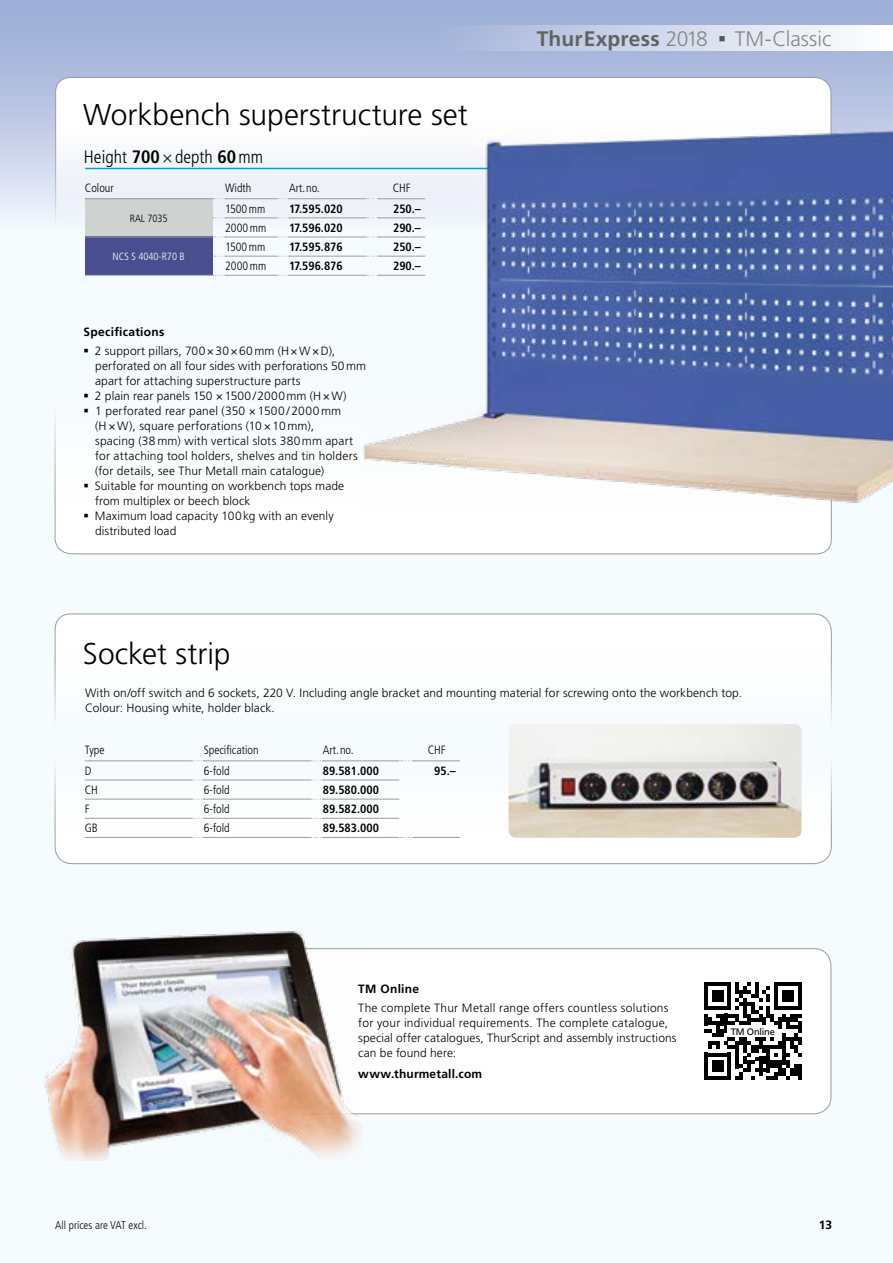
<style>
.page{position:relative;width:893px;height:1263px;background:#fff}
.page>*{position:absolute;margin:0;border:0;box-sizing:border-box;transform-origin:0 0}
.t1{font:300 30px "Frutiger LT Std";letter-spacing:-.005em;color:#000}
.t2{font:700 21px "Frutiger LT Std";letter-spacing:.01em;color:#626261}
.t3{font:300 21px "Frutiger LT Std";color:#868786}
.t4{font:300 condensed 18px "Frutiger LT Std";color:#000}
.t5{font:300 12px/15px "Frutiger LT Std";letter-spacing:.01em;color:#000}
.t6{font:700 condensed 12px/19.2px "Frutiger LT Std";color:#000;text-align:justify}
.t7{font:300 condensed 12px/19.2px "Frutiger LT Std";color:#000;text-align:justify}
.t8{font:700 12px "Frutiger LT Std";letter-spacing:.02em;color:#000}
.t9{font:300 condensed 11.25px "Frutiger LT Std";color:#000}
.t10{font:300 condensed 10.5px "Frutiger LT Std";color:#fff}
.t11{font:300 condensed 10.5px "Frutiger LT Std";color:#000}
.t12{font:9.3px "Frutiger LT Std";letter-spacing:-.02em;color:#000}
.s1{font-weight:700}
.s2{font-weight:300;color:#868786}
</style>
<div class="page">
<div style="left:0;top:421px;width:893px;height:842px;background:#f0f9fe"></div>
<svg style="left:0;top:0;width:893px;height:276px;background:#b2bfdf"></svg>
<div style="left:425px;top:26px;width:468px;height:25px;background:linear-gradient(to right,#a2b2d8,#fff)"></div>
<svg style="left:55px;top:75px;width:777px;height:173px"></svg>
<div style="left:54px;top:744px;width:778px;height:120px;background:#fdfefe"></div>
<div style="left:54px;top:613px;width:778px;height:130px;background:#fdfefe"></div>
<div style="left:54px;top:407px;width:778px;height:148px;background:#fff"></div>
<div style="left:175px;top:949px;width:656px;height:165px;background:#fff;border-radius:17px"></div>
<img style="left:43px;top:929px;width:320px;height:231px">
<hr style="left:85px;top:168px;width:438px;height:1px;background:#009ee3">
<div style="left:85px;top:199px;width:127px;height:38px;background:#ced2d1"></div>
<div style="left:85px;top:237px;width:127px;height:38px;background:#484e8f"></div>
<img style="left:362px;top:122px;width:531px;height:388px">
<img style="left:508px;top:724px;width:293px;height:114px">
<hr style="left:85px;top:198px;width:127px;height:1px;background:#9c9c9d">
<hr style="left:85px;top:237px;width:127px;height:1px;background:#9c9c9d">
<hr style="left:85px;top:275px;width:127px;height:1px;background:#9c9c9d">
<hr style="left:225px;top:198px;width:51px;height:1px;background:#9c9c9d">
<hr style="left:289px;top:198px;width:77px;height:1px;background:#9c9c9d">
<hr style="left:225px;top:217px;width:51px;height:1px;background:#9c9c9d">
<hr style="left:289px;top:217px;width:77px;height:1px;background:#9c9c9d">
<hr style="left:225px;top:237px;width:51px;height:1px;background:#9c9c9d">
<hr style="left:289px;top:237px;width:77px;height:1px;background:#9c9c9d">
<hr style="left:225px;top:256px;width:51px;height:1px;background:#9c9c9d">
<hr style="left:289px;top:256px;width:77px;height:1px;background:#9c9c9d">
<hr style="left:225px;top:275px;width:51px;height:1px;background:#9c9c9d">
<hr style="left:289px;top:275px;width:77px;height:1px;background:#9c9c9d">
<svg style="left:213px;top:198px;width:12px;height:1px"></svg>
<svg style="left:277px;top:198px;width:12px;height:1px"></svg>
<svg style="left:213px;top:217px;width:13px;height:1px"></svg>
<svg style="left:277px;top:217px;width:13px;height:1px"></svg>
<svg style="left:213px;top:237px;width:13px;height:1px"></svg>
<svg style="left:277px;top:237px;width:13px;height:1px"></svg>
<svg style="left:213px;top:256px;width:13px;height:1px"></svg>
<svg style="left:277px;top:256px;width:13px;height:1px"></svg>
<svg style="left:213px;top:275px;width:12px;height:1px"></svg>
<svg style="left:277px;top:275px;width:12px;height:1px"></svg>
<hr style="left:85px;top:760px;width:106px;height:1px;background:#9c9c9d">
<hr style="left:204px;top:760px;width:106px;height:1px;background:#9c9c9d">
<hr style="left:323px;top:760px;width:76px;height:1px;background:#9c9c9d">
<hr style="left:85px;top:780px;width:106px;height:1px;background:#9c9c9d">
<hr style="left:204px;top:780px;width:106px;height:1px;background:#9c9c9d">
<hr style="left:323px;top:780px;width:76px;height:1px;background:#9c9c9d">
<hr style="left:85px;top:799px;width:106px;height:1px;background:#9c9c9d">
<hr style="left:204px;top:799px;width:106px;height:1px;background:#9c9c9d">
<hr style="left:323px;top:799px;width:76px;height:1px;background:#9c9c9d">
<hr style="left:85px;top:818px;width:106px;height:1px;background:#9c9c9d">
<hr style="left:204px;top:818px;width:106px;height:1px;background:#9c9c9d">
<hr style="left:323px;top:818px;width:76px;height:1px;background:#9c9c9d">
<hr style="left:85px;top:837px;width:106px;height:1px;background:#9c9c9d">
<hr style="left:204px;top:837px;width:106px;height:1px;background:#9c9c9d">
<hr style="left:323px;top:837px;width:76px;height:1px;background:#9c9c9d">
<svg style="left:191px;top:760px;width:13px;height:1px"></svg>
<svg style="left:310px;top:760px;width:13px;height:1px"></svg>
<svg style="left:191px;top:780px;width:13px;height:1px"></svg>
<svg style="left:310px;top:780px;width:13px;height:1px"></svg>
<svg style="left:191px;top:799px;width:13px;height:1px"></svg>
<svg style="left:310px;top:799px;width:13px;height:1px"></svg>
<svg style="left:191px;top:818px;width:13px;height:1px"></svg>
<svg style="left:310px;top:818px;width:13px;height:1px"></svg>
<svg style="left:191px;top:837px;width:13px;height:1px"></svg>
<svg style="left:310px;top:837px;width:13px;height:1px"></svg>
<svg style="left:704px;top:982px;width:97px;height:98px"></svg>
<hr style="left:798px;top:1064px;width:3px;height:16px;background:#000">
<div style="left:727px;top:1025px;width:51px;height:12px;background:#fff"></div>
<hr style="left:378px;top:198px;width:47px;height:1px;background:#9c9c9d">
<hr style="left:378px;top:217px;width:47px;height:1px;background:#9c9c9d">
<hr style="left:378px;top:237px;width:47px;height:1px;background:#9c9c9d">
<hr style="left:378px;top:256px;width:47px;height:1px;background:#9c9c9d">
<hr style="left:378px;top:275px;width:47px;height:1px;background:#9c9c9d">
<svg style="left:366px;top:198px;width:13px;height:1px"></svg>
<svg style="left:366px;top:217px;width:13px;height:1px"></svg>
<svg style="left:366px;top:237px;width:13px;height:1px"></svg>
<svg style="left:366px;top:256px;width:13px;height:1px"></svg>
<svg style="left:366px;top:275px;width:13px;height:1px"></svg>
<hr style="left:413px;top:760px;width:47px;height:1px;background:#9c9c9d">
<hr style="left:413px;top:837px;width:47px;height:1px;background:#9c9c9d">
<svg style="left:401px;top:760px;width:13px;height:1px"></svg>
<svg style="left:401px;top:837px;width:12px;height:1px"></svg>
<svg style="left:84px;top:409px;width:4px;height:3px"></svg>
<svg style="left:84px;top:484px;width:4px;height:3px"></svg>
<svg style="left:84px;top:514px;width:4px;height:3px"></svg>
<h1 class="t1" style="left:83px;top:98px;width:386px">Workbench superstructure set</h1>
<h3 class="t4" style="left:84px;top:147px;width:181px">Height <span class="s1">700</span>×depth <span class="s1">60</span>mm</h3>
<p class="t7" style="left:85px;top:179px;width:30px">Colour</p>
<p class="t7" style="left:225px;top:179px;width:28px">Width</p>
<p class="t7" style="left:289px;top:179px;width:32px">Art.no.</p>
<p class="t11" style="left:130px;top:212px;width:39px">RAL 7035</p>
<p class="t10" style="left:113px;top:250px;width:74px">NCS S 4040-R70 B</p>
<p class="t7" style="left:225px;top:199px;width:42px">1500mm</p>
<p class="t6" style="left:289px;top:199px;width:55px">17.595.020</p>
<p class="t7" style="left:225px;top:218px;width:43px">2000mm</p>
<p class="t6" style="left:289px;top:218px;width:55px">17.596.020</p>
<p class="t7" style="left:225px;top:237px;width:42px">1500mm</p>
<p class="t6" style="left:289px;top:237px;width:55px">17.595.876</p>
<p class="t7" style="left:225px;top:257px;width:43px">2000mm</p>
<p class="t6" style="left:289px;top:256px;width:55px">17.596.876</p>
<p class="t8" style="left:83px;top:324px;width:83px">Specifications</p>
<p class="t5" style="left:95px;top:343px;width:273px">2 support pillars, 700×30×60mm (H×W×D), perforated on all four sides with perforations 50mm apart for attaching superstructure parts<br>2 plain rear panels 150 ×1500/2000mm (H×W)<br>1 perforated rear panel (350 ×1500 / 2000 mm (H×W), square perforations (10×10 mm),<br>spacing (38 mm) with vertical slots 380mm apart for attaching tool holders, shelves and tin holders (for details, see Thur Metall main catalogue)<br>Suitable for mounting on workbench tops made from multiplex or beech block<br>Maximum load capacity 100kg with an evenly distributed load</p>
<p class="t7" style="left:393px;top:179px;width:19px">CHF</p>
<p class="t6" style="left:393px;top:199px;width:29px">250.– 290.– 250.– 290.–</p>
<h1 class="t1" style="left:83px;top:637px;width:149px">Socket strip</h1>
<h2 class="t2" style="left:537px;top:26px;width:173px">ThurExpress <span class="s2">2018</span></h2>
<h2 class="t3" style="left:719px;top:26px;width:114px"><sup>■</sup> TM-Classic</h2>
<p class="t5" style="left:85px;top:685px;width:659px">With on/off switch and 6 sockets, 220 V. Including angle bracket and mounting material for screwing onto the workbench top.<br>Colour: Housing white, holder black.</p>
<p class="t7" style="left:85px;top:741px;width:21px">Type</p>
<p class="t7" style="left:204px;top:741px;width:56px">Specification</p>
<p class="t7" style="left:323px;top:741px;width:32px">Art.no.</p>
<p class="t7" style="left:204px;top:761px;width:27px">6-fold 6-fold 6-fold 6-fold</p>
<p class="t7" style="left:85px;top:761px;width:8px">D</p>
<p class="t6" style="left:323px;top:761px;width:58px">89.581.000</p>
<p class="t7" style="left:85px;top:780px;width:15px">CH</p>
<p class="t6" style="left:323px;top:780px;width:58px">89.580.000</p>
<p class="t7" style="left:85px;top:800px;width:6px">F</p>
<p class="t6" style="left:323px;top:799px;width:58px">89.582.000</p>
<p class="t7" style="left:85px;top:819px;width:15px">GB</p>
<p class="t6" style="left:323px;top:818px;width:58px">89.583.000</p>
<p class="t7" style="left:428px;top:741px;width:19px">CHF</p>
<p class="t6" style="left:434px;top:761px;width:23px">95.–</p>
<p class="t9" style="left:55px;top:1219px;width:93px">All prices are VAT excl.</p>
<p class="t8" style="left:358px;top:981px;width:62px">TM Online</p>
<p class="t5" style="left:358px;top:1000px;width:320px">The complete Thur Metall range offers countless solutions for your individual requirements. The complete catalogue, special offer catalogues, ThurScript and assembly instructions can be found here:</p>
<p class="t8" style="left:358px;top:1067px;width:125px">www.thurmetall.com</p>
<p class="t12" style="left:731px;top:1026px;width:46px">TM Online</p>
<p class="t8" style="left:819px;top:1218px;width:15px">13</p>
</div>
